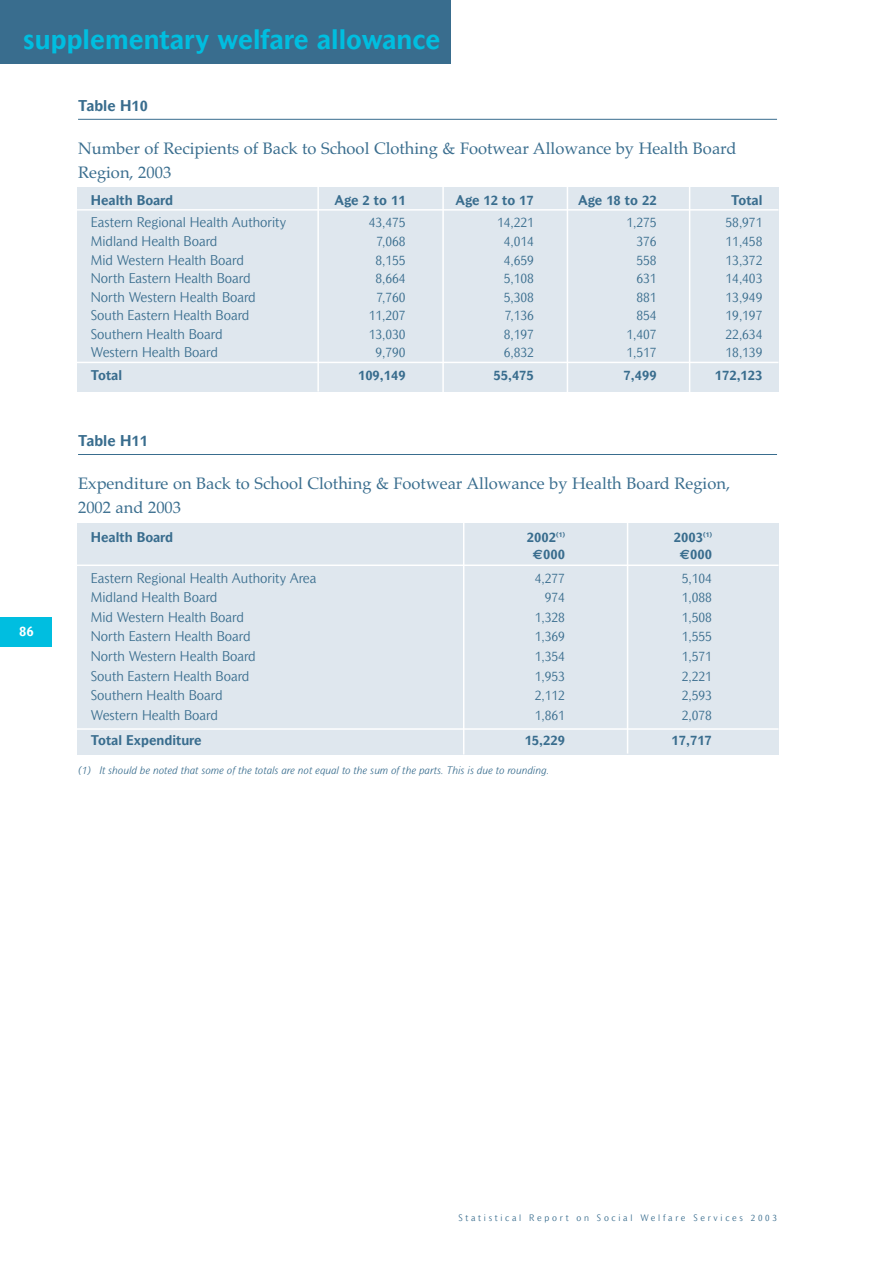
<style>
.page{position:relative;width:893px;height:1262px;background:#fff}
.page>*{position:absolute;margin:0;border:0;box-sizing:border-box;transform-origin:0 0}
.t1{font:700 27px "Mahsuri Sans";color:#00bee0}
.t2{font:16.5px/24px "Palatino";color:#396d8e}
.t3{font:700 15px "Mahsuri Sans";color:#396d8e}
.t4{font:300 13.5px "Mahsuri Sans";color:#396d8e}
.t5{font:700 13.5px "Mahsuri Sans";color:#396d8e}
.t6{font:700 13.5px "Mahsuri Sans";color:#fff}
.t7{font:italic 300 10.5px "Mahsuri Sans";color:#396d8e}
.t8{font:300 9px "Mahsuri Sans";letter-spacing:.3em;color:#396d8e}
.s1{font-family:"Euro Sans"}
</style>
<div class="page">
<div style="left:0;top:0;width:451px;height:64px;background:#396d8e"></div>
<div style="left:0;top:617px;width:51px;height:30px;background:#00bee0"></div>
<div style="left:77px;top:523px;width:701px;height:231px;background:#dfe7ee"></div>
<div style="left:77px;top:187px;width:701px;height:204px;background:#dfe7ee"></div>
<hr style="left:78px;top:119px;width:699px;height:1px;background:#396d8e">
<hr style="left:78px;top:454px;width:699px;height:1px;background:#396d8e">
<hr style="left:77px;top:362px;width:701px;height:1px;background:#fff">
<hr style="left:77px;top:209px;width:701px;height:2px;background:#fff">
<hr style="left:317px;top:185px;width:2px;height:206px;background:#fff">
<hr style="left:442px;top:187px;width:2px;height:206px;background:#fff">
<hr style="left:566px;top:187px;width:2px;height:206px;background:#fff">
<hr style="left:689px;top:187px;width:1px;height:206px;background:#fff">
<hr style="left:77px;top:564px;width:701px;height:2px;background:#fff">
<hr style="left:77px;top:728px;width:701px;height:1px;background:#fff">
<hr style="left:463px;top:522px;width:1px;height:232px;background:#fff">
<hr style="left:626px;top:521px;width:2px;height:232px;background:#fff">
<h1 class="t1" style="left:23px;top:30px;width:418px">supplementary welfare allowance</h1>
<p class="t6" style="left:19px;top:626px;width:16px">86</p>
<p class="t3" style="left:78px;top:100px;width:71px">Table H10</p>
<p class="t2" style="left:78px;top:138px;width:660px">Number of Recipients of Back to School Clothing &amp; Footwear Allowance by Health Board<br>Region, 2003</p>
<p class="t5" style="left:91px;top:195px;width:84px">Health Board</p>
<p class="t5" style="left:334px;top:195px;width:73px">Age 2 to 11</p>
<p class="t5" style="left:455px;top:195px;width:80px">Age 12 to 17</p>
<p class="t5" style="left:578px;top:195px;width:80px">Age 18 to 22</p>
<p class="t5" style="left:731px;top:195px;width:33px">Total</p>
<p class="t4" style="left:91px;top:216px;width:197px">Eastern Regional Health Authority</p>
<p class="t4" style="left:369px;top:216px;width:38px">43,475</p>
<p class="t4" style="left:497px;top:216px;width:38px">14,221</p>
<p class="t4" style="left:626px;top:216px;width:32px">1,275</p>
<p class="t4" style="left:725px;top:216px;width:38px">58,971</p>
<p class="t4" style="left:91px;top:235px;width:128px">Midland Health Board</p>
<p class="t4" style="left:376px;top:235px;width:31px">7,068</p>
<p class="t4" style="left:503px;top:235px;width:32px">4,014</p>
<p class="t4" style="left:636px;top:235px;width:22px">376</p>
<p class="t4" style="left:725px;top:235px;width:38px">11,458</p>
<p class="t4" style="left:91px;top:253px;width:154px">Mid Western Health Board</p>
<p class="t4" style="left:375px;top:253px;width:32px">8,155</p>
<p class="t4" style="left:503px;top:253px;width:32px">4,659</p>
<p class="t4" style="left:636px;top:253px;width:22px">558</p>
<p class="t4" style="left:725px;top:253px;width:38px">13,372</p>
<p class="t4" style="left:91px;top:272px;width:161px">North Eastern Health Board</p>
<p class="t4" style="left:375px;top:272px;width:32px">8,664</p>
<p class="t4" style="left:503px;top:272px;width:32px">5,108</p>
<p class="t4" style="left:636px;top:272px;width:22px">631</p>
<p class="t4" style="left:725px;top:272px;width:38px">14,403</p>
<p class="t4" style="left:91px;top:290px;width:166px">North Western Health Board</p>
<p class="t4" style="left:376px;top:290px;width:31px">7,760</p>
<p class="t4" style="left:503px;top:290px;width:32px">5,308</p>
<p class="t4" style="left:636px;top:290px;width:22px">881</p>
<p class="t4" style="left:725px;top:290px;width:38px">13,949</p>
<p class="t4" style="left:91px;top:309px;width:160px">South Eastern Health Board</p>
<p class="t4" style="left:369px;top:309px;width:38px">11,207</p>
<p class="t4" style="left:504px;top:309px;width:31px">7,136</p>
<p class="t4" style="left:636px;top:309px;width:22px">854</p>
<p class="t4" style="left:725px;top:309px;width:38px">19,197</p>
<p class="t4" style="left:91px;top:327px;width:133px">Southern Health Board</p>
<p class="t4" style="left:369px;top:327px;width:38px">13,030</p>
<p class="t4" style="left:503px;top:327px;width:32px">8,197</p>
<p class="t4" style="left:626px;top:327px;width:32px">1,407</p>
<p class="t4" style="left:725px;top:327px;width:38px">22,634</p>
<p class="t4" style="left:91px;top:346px;width:129px">Western Health Board</p>
<p class="t4" style="left:375px;top:346px;width:32px">9,790</p>
<p class="t4" style="left:503px;top:346px;width:32px">6,832</p>
<p class="t4" style="left:626px;top:346px;width:32px">1,517</p>
<p class="t4" style="left:725px;top:346px;width:38px">18,139</p>
<p class="t5" style="left:91px;top:370px;width:33px">Total</p>
<p class="t5" style="left:358px;top:370px;width:49px">109,149</p>
<p class="t5" style="left:493px;top:370px;width:42px">55,475</p>
<p class="t5" style="left:623px;top:370px;width:34px">7,499</p>
<p class="t5" style="left:714px;top:370px;width:49px">172,123</p>
<p class="t3" style="left:78px;top:435px;width:71px">Table H11</p>
<p class="t2" style="left:78px;top:473px;width:653px">Expenditure on Back to School Clothing &amp; Footwear Allowance by Health Board Region,<br>2002 and 2003</p>
<p class="t5" style="left:91px;top:532px;width:84px">Health Board</p>
<p class="t5" style="left:527px;top:532px;width:40px">2002<sup>(1)</sup></p>
<p class="t5" style="left:673px;top:532px;width:40px">2003<sup>(1)</sup></p>
<p class="t5" style="left:533px;top:549px;width:34px"><span class="s1">€</span>000</p>
<p class="t5" style="left:680px;top:549px;width:34px"><span class="s1">€</span>000</p>
<p class="t4" style="left:91px;top:571px;width:227px">Eastern Regional Health Authority Area</p>
<p class="t4" style="left:535px;top:571px;width:32px">4,277</p>
<p class="t4" style="left:681px;top:571px;width:32px">5,104</p>
<p class="t4" style="left:91px;top:591px;width:128px">Midland Health Board</p>
<p class="t4" style="left:544px;top:591px;width:22px">974</p>
<p class="t4" style="left:681px;top:591px;width:32px">1,088</p>
<p class="t4" style="left:91px;top:610px;width:154px">Mid Western Health Board</p>
<p class="t4" style="left:535px;top:610px;width:32px">1,328</p>
<p class="t4" style="left:681px;top:610px;width:32px">1,508</p>
<p class="t4" style="left:91px;top:630px;width:161px">North Eastern Health Board</p>
<p class="t4" style="left:535px;top:630px;width:32px">1,369</p>
<p class="t4" style="left:681px;top:630px;width:32px">1,555</p>
<p class="t4" style="left:91px;top:650px;width:166px">North Western Health Board</p>
<p class="t4" style="left:535px;top:650px;width:32px">1,354</p>
<p class="t4" style="left:681px;top:650px;width:32px">1,571</p>
<p class="t4" style="left:91px;top:669px;width:160px">South Eastern Health Board</p>
<p class="t4" style="left:535px;top:669px;width:32px">1,953</p>
<p class="t4" style="left:681px;top:669px;width:32px">2,221</p>
<p class="t4" style="left:91px;top:689px;width:133px">Southern Health Board</p>
<p class="t4" style="left:535px;top:689px;width:32px">2,112</p>
<p class="t4" style="left:681px;top:689px;width:32px">2,593</p>
<p class="t4" style="left:91px;top:708px;width:129px">Western Health Board</p>
<p class="t4" style="left:535px;top:708px;width:32px">1,861</p>
<p class="t4" style="left:681px;top:708px;width:32px">2,078</p>
<p class="t5" style="left:91px;top:735px;width:112px">Total Expenditure</p>
<p class="t5" style="left:524px;top:735px;width:42px">15,229</p>
<p class="t5" style="left:671px;top:735px;width:42px">17,717</p>
<p class="t7" style="left:78px;top:765px;width:472px">(1) It should be noted that some of the totals are not equal to the sum of the parts. This is due to rounding.</p>
<p class="t8" style="left:458px;top:1213px;width:320px">Statistical Report on Social Welfare Services 2003</p>
</div>
